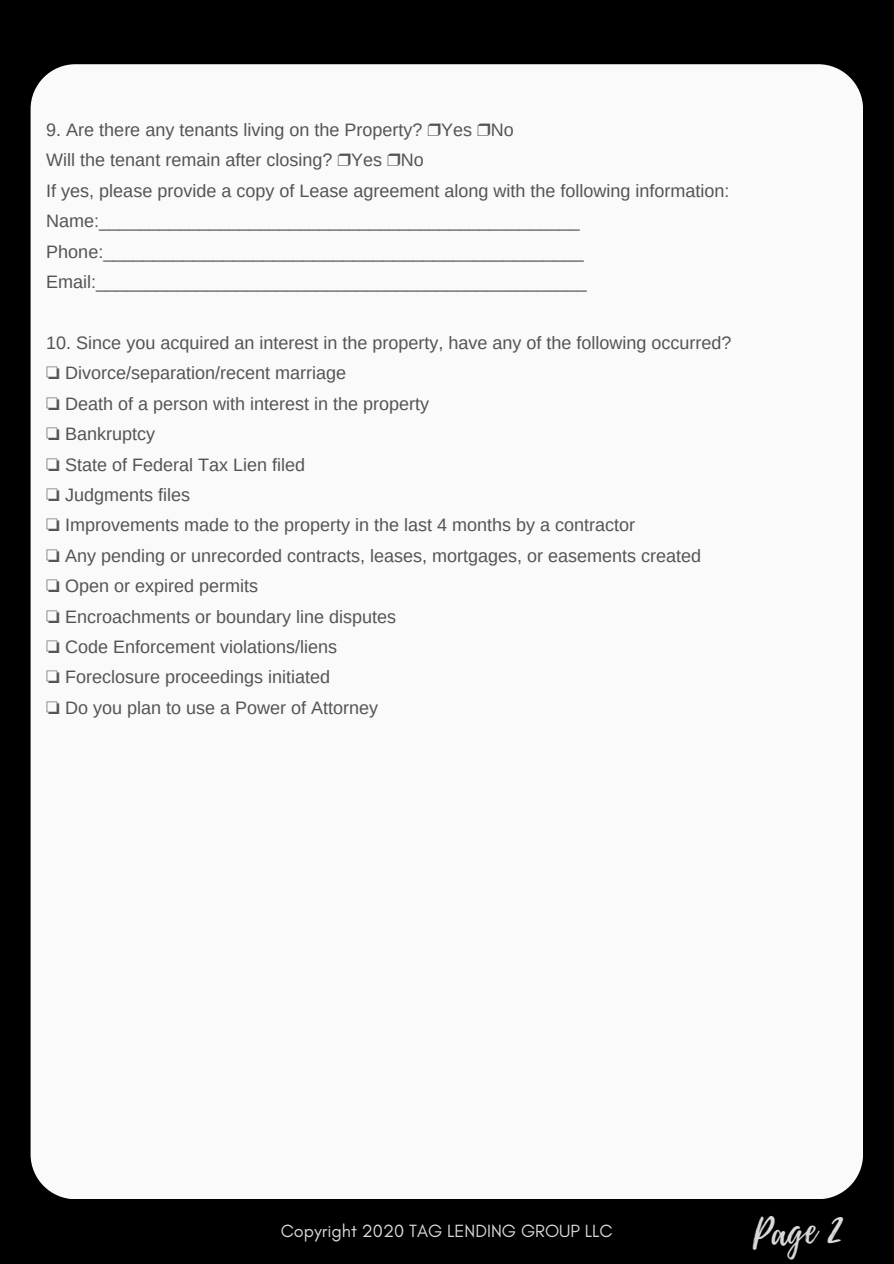
<style>
.page{position:relative;width:894px;height:1264px;background:#fff}
.page>*{position:absolute;margin:0;border:0;box-sizing:border-box;transform-origin:0 0}
.t1{font:38.55px "Playlist Script";color:#d9d9d9}
.t2{font:18px "Arimo";color:#545454}
.t3{font:18px "Glacial Indifference";color:#d9d9d9}
.s1{font-family:"Free Serif"}
</style>
<div class="page">
<div style="left:0;top:0;width:893px;height:1263px;background:#000"></div>
<div style="left:31px;top:64px;width:831px;height:1134px;background:#fafafa;border-radius:45px"></div>
<p class="t2" style="left:46px;top:120px;width:469px">9. Are there any tenants living on the Property? <span class="s1">❒</span>Yes <span class="s1">❒</span>No</p>
<p class="t2" style="left:46px;top:150px;width:379px">Will the tenant remain after closing? <span class="s1">❒</span>Yes <span class="s1">❒</span>No</p>
<p class="t2" style="left:46px;top:180px;width:684px">If yes, please provide a copy of Lease agreement along with the following information:</p>
<p class="t2" style="left:46px;top:211px;width:534px">Name:________________________________________________</p>
<p class="t2" style="left:46px;top:241px;width:539px">Phone:________________________________________________</p>
<p class="t2" style="left:46px;top:272px;width:541px">Email:_________________________________________________</p>
<p class="t2" style="left:46px;top:332px;width:686px">10. Since you acquired an interest in the property, have any of the following occurred?</p>
<p class="t2" style="left:46px;top:363px;width:301px"><span class="s1">❏</span> Divorce/separation/recent marriage</p>
<p class="t2" style="left:46px;top:393px;width:384px"><span class="s1">❏</span> Death of a person with interest in the property</p>
<p class="t2" style="left:46px;top:424px;width:110px"><span class="s1">❏</span> Bankruptcy</p>
<p class="t2" style="left:46px;top:454px;width:260px"><span class="s1">❏</span> State of Federal Tax Lien filed</p>
<p class="t2" style="left:46px;top:484px;width:145px"><span class="s1">❏</span> Judgments files</p>
<p class="t2" style="left:46px;top:515px;width:590px"><span class="s1">❏</span> Improvements made to the property in the last 4 months by a contractor</p>
<p class="t2" style="left:46px;top:545px;width:656px"><span class="s1">❏</span> Any pending or unrecorded contracts, leases, mortgages, or easements created</p>
<p class="t2" style="left:46px;top:576px;width:213px"><span class="s1">❏</span> Open or expired permits</p>
<p class="t2" style="left:46px;top:606px;width:351px"><span class="s1">❏</span> Encroachments or boundary line disputes</p>
<p class="t2" style="left:46px;top:636px;width:292px"><span class="s1">❏</span> Code Enforcement violations/liens</p>
<p class="t2" style="left:46px;top:667px;width:285px"><span class="s1">❏</span> Foreclosure proceedings initiated</p>
<p class="t2" style="left:46px;top:697px;width:333px"><span class="s1">❏</span> Do you plan to use a Power of Attorney</p>
<p class="t3" style="left:281px;top:1220px;width:333px">Copyright 2020 TAG LENDING GROUP LLC</p>
<p class="t1" style="left:749px;top:1206px;width:92px;rotate:-5deg">Page 2</p>
</div>
